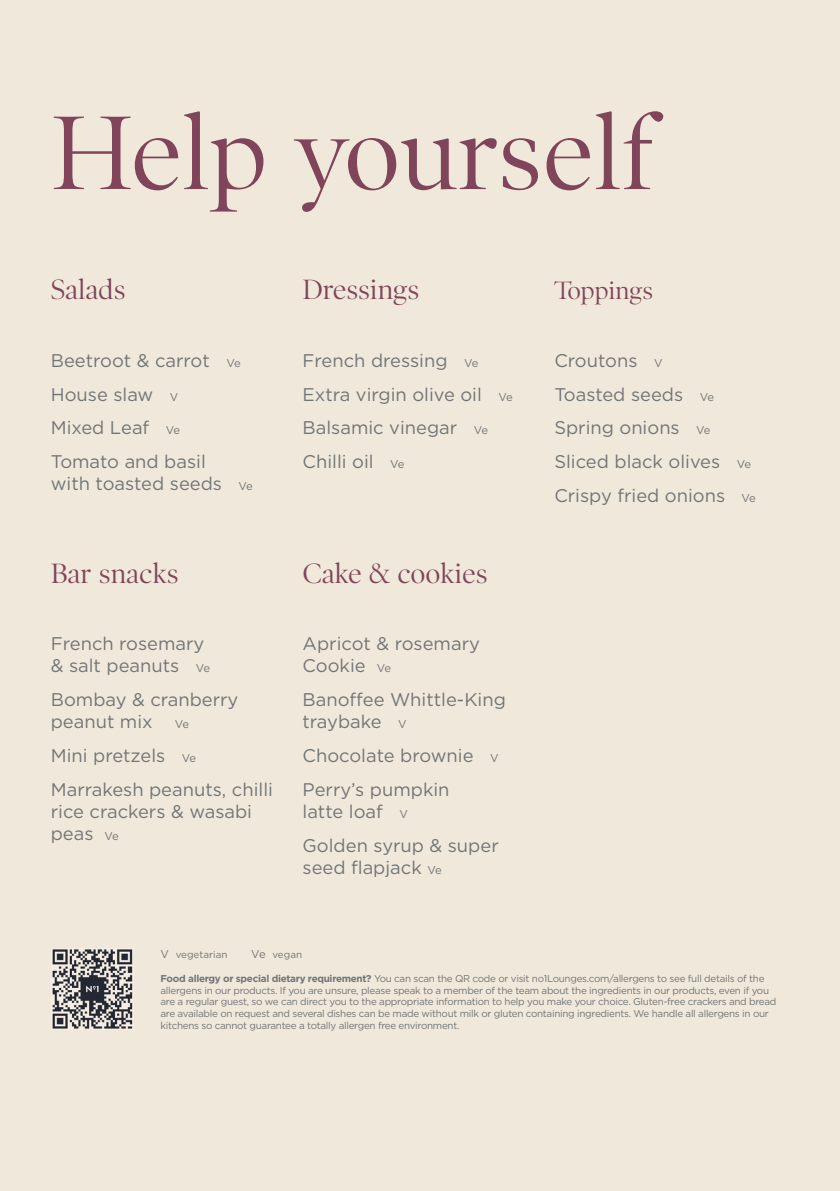
<style>
.page{position:relative;width:840px;height:1191px;background:#fff}
.page>*{position:absolute;margin:0;border:0;box-sizing:border-box;transform-origin:0 0}
.Paragraph_Style_1{font:105.8px "Poynter OS Disp";color:#80455a}
.t1{font:28.2px "Poynter OS Disp";color:#80455a}
.t2{font:25.4px "Poynter OS Disp";color:#80455a}
.t3{font:18.4px/22px "Gotham";color:#727576}
.t4{font:9.8px/11.8px "Gotham";letter-spacing:-.03em;color:#727576}
.t5{font:9.8px "Gotham";color:#727576}
.s1{font-size:11.2px}
.s2{font-weight:700}
</style>
<div class="page">
<div style="left:0;top:0;width:839px;height:1191px;background:#f0e9db"></div>
<img style="left:52px;top:949px;width:81px;height:80px">
<p class="Paragraph_Style_1" style="left:51px;top:94px;width:604px">Help yourself</p>
<p class="t1" style="left:51px;top:274px;width:76px">Salads</p>
<p class="t3" style="left:51px;top:349px;width:191px">Beetroot &amp; carrot <span class="s1">Ve</span></p>
<p class="t3" style="left:51px;top:383px;width:129px">House slaw <span class="s1">V</span></p>
<p class="t3" style="left:51px;top:416px;width:131px">Mixed Leaf <span class="s1">Ve</span></p>
<p class="t3" style="left:51px;top:450px;width:156px">Tomato and basil</p>
<p class="t3" style="left:51px;top:472px;width:203px">with toasted seeds <span class="s1">Ve</span></p>
<p class="t1" style="left:51px;top:557px;width:129px">Bar snacks</p>
<p class="t3" style="left:51px;top:632px;width:155px">French rosemary</p>
<p class="t3" style="left:51px;top:654px;width:161px">&amp; salt peanuts <span class="s1">Ve</span></p>
<p class="t3" style="left:51px;top:688px;width:189px">Bombay &amp; cranberry peanut mix <span class="s1">Ve</span></p>
<p class="t3" style="left:51px;top:744px;width:147px">Mini pretzels <span class="s1">Ve</span></p>
<p class="t3" style="left:51px;top:778px;width:223px">Marrakesh peanuts, chilli rice crackers &amp; wasabi peas <span class="s1">Ve</span></p>
<p class="t1" style="left:302px;top:274px;width:118px">Dressings</p>
<p class="t3" style="left:302px;top:349px;width:177px">French dressing <span class="s1">Ve</span></p>
<p class="t3" style="left:302px;top:383px;width:211px">Extra virgin olive oil <span class="s1">Ve</span></p>
<p class="t3" style="left:302px;top:416px;width:187px">Balsamic vinegar <span class="s1">Ve</span></p>
<p class="t3" style="left:302px;top:450px;width:103px">Chilli oil <span class="s1">Ve</span></p>
<p class="t1" style="left:302px;top:557px;width:186px">Cake &amp; cookies</p>
<p class="t3" style="left:302px;top:632px;width:179px">Apricot &amp; rosemary<br>Cookie <span class="s1">Ve</span></p>
<p class="t3" style="left:302px;top:688px;width:205px">Banoffee Whittle-King</p>
<p class="t3" style="left:302px;top:710px;width:105px">traybake <span class="s1">V</span></p>
<p class="t3" style="left:302px;top:744px;width:197px">Chocolate brownie <span class="s1">V</span></p>
<p class="t3" style="left:302px;top:778px;width:148px">Perry’s pumpkin</p>
<p class="t3" style="left:302px;top:800px;width:107px">latte loaf <span class="s1">V</span></p>
<p class="t3" style="left:302px;top:834px;width:197px">Golden syrup &amp; super seed flapjack <span class="s1">Ve</span></p>
<p class="t2" style="left:554px;top:276px;width:100px">Toppings</p>
<p class="t3" style="left:554px;top:349px;width:109px">Croutons <span class="s1">V</span></p>
<p class="t3" style="left:554px;top:383px;width:161px">Toasted seeds <span class="s1">Ve</span></p>
<p class="t3" style="left:554px;top:416px;width:158px">Spring onions <span class="s1">Ve</span></p>
<p class="t3" style="left:554px;top:450px;width:198px">Sliced black olives <span class="s1">Ve</span></p>
<p class="t3" style="left:554px;top:484px;width:203px">Crispy fried onions <span class="s1">Ve</span></p>
<p class="t5" style="left:160px;top:948px;width:69px"><span class="s1">V</span> vegetarian</p>
<p class="t4" style="left:251px;top:948px;width:52px"><span class="s1">Ve</span> vegan</p>
<p class="t4" style="left:160px;top:972px;width:617px"><span class="s2">Food allergy or special dietary requirement?</span> You can scan the QR code or visit no1Lounges.com/allergens to see full details of the allergens in our products. If you are unsure, please speak to a member of the team about the ingredients in our products, even if you are a regular guest, so we can direct you to the appropriate information to help you make your choice. Gluten-free crackers and bread are available on request and several dishes can be made without milk or gluten containing ingredients. We handle all allergens in our kitchens so cannot guarantee a totally allergen free environment.</p>
</div>
